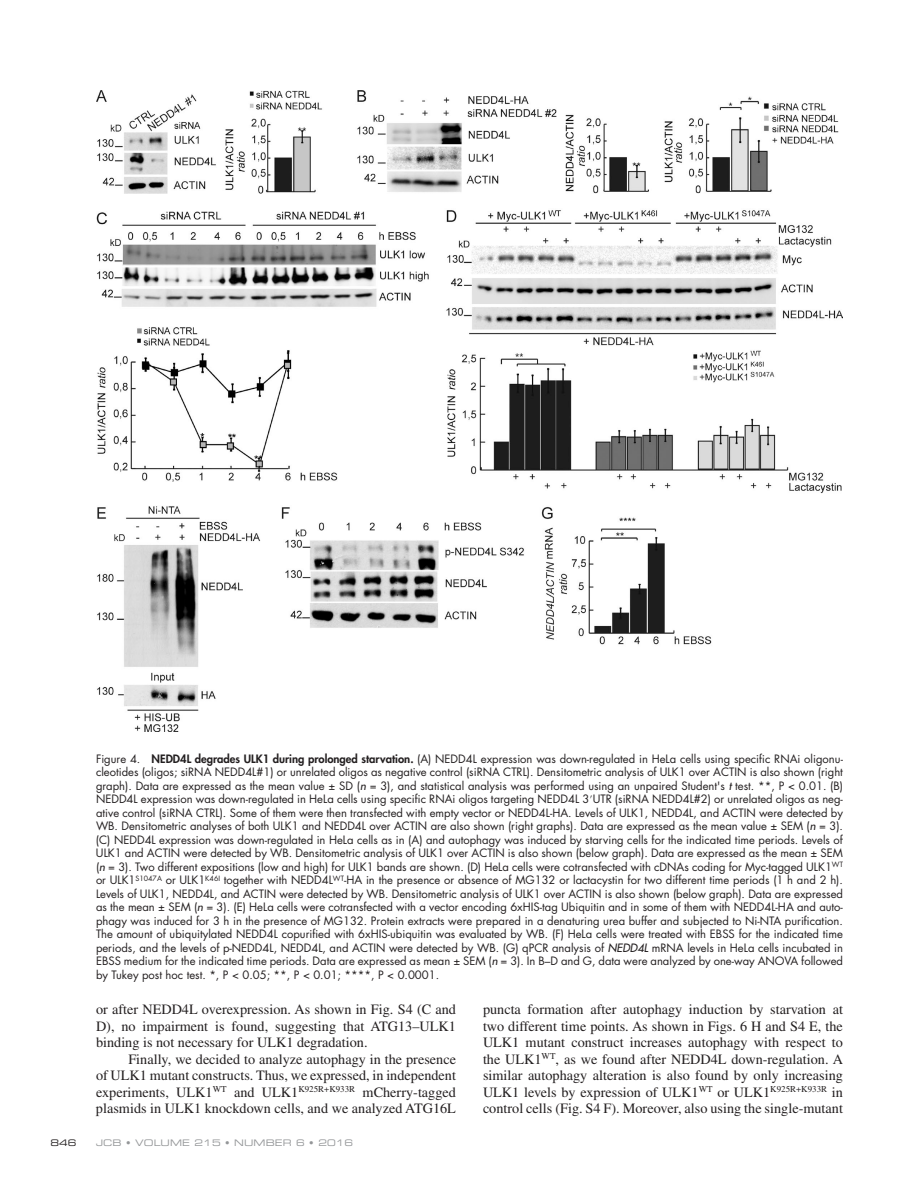
<style>
.page{position:relative;width:918px;height:1188px;background:#fff}
.page>*{position:absolute;margin:0;border:0;box-sizing:border-box;transform-origin:0 0}
.t1{font:14.25px/16.5px "Times LT Std";color:#231f20;text-align:justify}
.t2{font:11.25px/13.5px "Futura Std";color:#231f20;text-align:justify}
.t3{font:9px "Eurostile LT Std Ex 2";letter-spacing:.01em;color:#949698}
.t4{font:9px "Eurostile LT Std Ex 2";color:#231f20}
.s1{font-weight:800}
.s2{font-weight:500;font-style:italic}
.s3{font-family:"STIX General"}
</style>
<div class="page">
<img style="left:96px;top:90px;width:747px;height:641px">
<p class="t2" style="left:96px;top:752px;width:749px">Figure 4. <span class="s1">NEDD4L degrades ULK1 during prolonged starvation.</span> (A) NEDD4L expression was down-regulated in HeLa cells using specific RNAi oligonu&shy;cleotides (oligos; siRNA NEDD4L#1) or unrelated oligos as negative control (siRNA CTRL). Densitometric analysis of ULK1 over ACTIN is also shown (right graph). Data are expressed as the mean value ± SD (<span class="s2">n</span> = 3), and statistical analysis was performed using an unpaired Student's <span class="s2">t</span> test. **, P &lt; 0.01. (B)<br>NEDD4L expression was down-regulated in HeLa cells using specific RNAi oligos targeting NEDD4L 3<span class="s3">′</span>UTR (siRNA NEDD4L#2) or unrelated oligos as neg&shy;ative control (siRNA CTRL). Some of them were then transfected with empty vector or NEDD4L-HA. Levels of ULK1, NEDD4L, and ACTIN were detected by WB. Densitometric analyses of both ULK1 and NEDD4L over ACTIN are also shown (right graphs). Data are expressed as the mean value ± SEM (<span class="s2">n</span> = 3). (C) NEDD4L expression was down-regulated in HeLa cells as in (A) and autophagy was induced by starving cells for the indicated time periods. Levels of ULK1 and ACTIN were detected by WB. Densitometric analysis of ULK1 over ACTIN is also shown (below graph). Data are expressed as the mean ± SEM (<span class="s2">n</span> = 3). Two different expositions (low and high) for ULK1 bands are shown. (D) HeLa cells were cotransfected with cDNAs coding for Myc-tagged ULK1<sup>WT </sup>or ULK1<sup>S1047A</sup> or ULK1<sup>K46I</sup> together with NEDD4L<sup>WT</sup>-HA in the presence or absence of MG132 or lactacystin for two different time periods (1 h and 2 h).<br>Levels of ULK1, NEDD4L, and ACTIN were detected by WB. Densitometric analysis of ULK1 over ACTIN is also shown (below graph). Data are expressed as the mean ± SEM (<span class="s2">n</span> = 3). (E) HeLa cells were cotransfected with a vector encoding 6xHIS-tag Ubiquitin and in some of them with NEDD4L-HA and auto&shy;phagy was induced for 3 h in the presence of MG132. Protein extracts were prepared in a denaturing urea buffer and subjected to Ni-NTA purification.<br>The amount of ubiquitylated NEDD4L copurified with 6xHIS-ubiquitin was evaluated by WB. (F) HeLa cells were treated with EBSS for the indicated time periods, and the levels of p-NEDD4L, NEDD4L, and ACTIN were detected by WB. (G) qPCR analysis of <span class="s2">NEDD4L</span> mRNA levels in HeLa cells incubated in EBSS medium for the indicated time periods. Data are expressed as mean ± SEM (<span class="s2">n</span> = 3). In B–D and G, data were analyzed by one-way ANOVA followed by Tukey post hoc test. *, P &lt; 0.05; **, P &lt; 0.01; ****, P &lt; 0.0001.</p>
<p class="t1" style="left:96px;top:1001px;width:362px">or after NEDD4L overexpression. As shown in Fig. S4 (C and D), no impairment is found, suggesting that ATG13–ULK1 binding is not necessary for ULK1 degradation.</p>
<p class="t1" style="left:96px;top:1050px;width:362px;text-indent:32px">Finally, we decided to analyze autophagy in the presence of ULK1 mutant constructs. Thus, we expressed, in independent experiments, ULK1<sup>WT</sup> and ULK1<sup>K925R+K933R</sup> mCherry-tagged plasmids in ULK1 knockdown cells, and we analyzed ATG16L</p>
<p class="t4" style="left:50px;top:1136px;width:28px">846</p>
<p class="t3" style="left:96px;top:1136px;width:259px">JCB • VOLUME 215 • NUMBER 6 • 2016</p>
<p class="t1" style="left:483px;top:1001px;width:362px">puncta formation after autophagy induction by starvation at two different time points. As shown in Figs. 6 H and S4 E, the ULK1 mutant construct increases autophagy with respect to the ULK1<sup>WT</sup>, as we found after NEDD4L down-regulation. A similar autophagy alteration is also found by only increasing ULK1 levels by expression of ULK1<sup>WT</sup> or ULK1<sup>K925R+K933R</sup> in control cells (Fig. S4 F). Moreover, also using the single-mutant</p>
</div>
